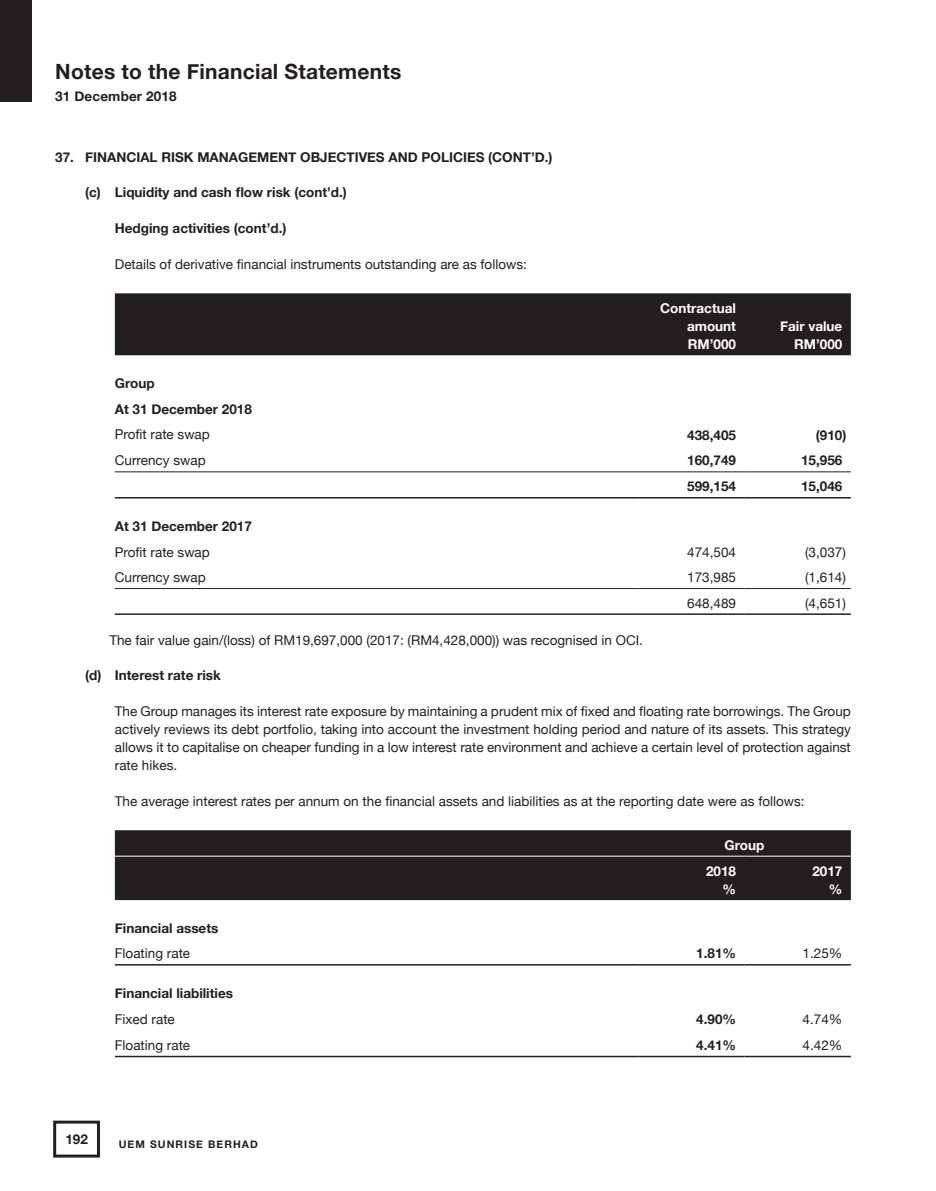
<style>
.page{position:relative;width:936px;height:1191px;background:#fff}
.page>*{position:absolute;margin:0;border:0;box-sizing:border-box;transform-origin:0 0}
.t1{font:700 21px "Helvetica Neue";letter-spacing:.01em;color:#231f20}
.t2{font:13.5px/18px "Helvetica Neue";color:#231f20;text-align:justify}
.t3{font:700 13.5px/25.8px "Helvetica Neue";color:#231f20}
.t4{font:700 13.5px/18px "Helvetica Neue";color:#fff;text-align:right}
.t5{font:700 10.5px "Helvetica Neue";letter-spacing:.1em;color:#231f20}
.s1{font-weight:400}
</style>
<div class="page">
<div style="left:53px;top:1120px;width:47px;height:37px;border:3px solid #231f20"></div>
<div style="left:0;top:0;width:32px;height:102px;background:#231f20"></div>
<div style="left:115px;top:293px;width:735px;height:62px;background:#231f20"></div>
<hr style="left:115px;top:471px;width:523px;height:1px;background:#231f20">
<hr style="left:638px;top:471px;width:106px;height:1px;background:#231f20">
<hr style="left:744px;top:471px;width:106px;height:1px;background:#231f20">
<hr style="left:115px;top:497px;width:523px;height:1px;background:#231f20">
<hr style="left:638px;top:497px;width:106px;height:1px;background:#231f20">
<hr style="left:744px;top:497px;width:106px;height:1px;background:#231f20">
<hr style="left:115px;top:588px;width:523px;height:1px;background:#231f20">
<hr style="left:638px;top:588px;width:106px;height:1px;background:#231f20">
<hr style="left:744px;top:588px;width:106px;height:1px;background:#231f20">
<hr style="left:115px;top:613px;width:523px;height:2px;background:#231f20">
<hr style="left:638px;top:613px;width:106px;height:2px;background:#231f20">
<hr style="left:744px;top:613px;width:106px;height:2px;background:#231f20">
<div style="left:115px;top:830px;width:735px;height:70px;background:#231f20"></div>
<hr style="left:115px;top:855px;width:523px;height:1px;background:#fff">
<hr style="left:638px;top:855px;width:106px;height:1px;background:#fff">
<hr style="left:744px;top:855px;width:106px;height:1px;background:#fff">
<hr style="left:115px;top:964px;width:523px;height:1px;background:#231f20">
<hr style="left:638px;top:964px;width:106px;height:1px;background:#231f20">
<hr style="left:744px;top:964px;width:106px;height:1px;background:#231f20">
<hr style="left:115px;top:1055px;width:523px;height:2px;background:#231f20">
<hr style="left:638px;top:1055px;width:106px;height:2px;background:#231f20">
<hr style="left:744px;top:1055px;width:106px;height:2px;background:#231f20">
<h1 class="t1" style="left:55px;top:55px;width:347px">Notes to the Financial Statements</h1>
<p class="t3" style="left:55px;top:84px;width:123px">31 December 2018</p>
<p class="t3" style="left:55px;top:145px;width:499px">37. FINANCIAL RISK MANAGEMENT OBJECTIVES AND POLICIES (CONT’D.)</p>
<p class="t3" style="left:85px;top:180px;width:263px">(c) Liquidity and cash flow risk (cont’d.)</p>
<p class="t3" style="left:115px;top:216px;width:173px">Hedging activities (cont’d.)</p>
<p class="t2" style="left:115px;top:256px;width:413px">Details of derivative financial instruments outstanding are as follows:</p>
<p class="t3" style="left:115px;top:370px;width:139px">Group<br>At 31 December 2018<br><span class="s1">Profit rate swap</span></p>
<p class="t4" style="left:687px;top:299px;width:50px;text-align:justify;text-indent:-27px">Contractual amount RM’000</p>
<p class="t4" style="left:780px;top:317px;width:64px">Fair value<br>RM’000</p>
<p class="t3" style="left:687px;top:422px;width:50px">438,405</p>
<p class="t3" style="left:815px;top:422px;width:32px">(910)</p>
<p class="t2" style="left:115px;top:452px;width:92px">Currency swap</p>
<p class="t3" style="left:687px;top:448px;width:50px">160,749</p>
<p class="t3" style="left:801px;top:448px;width:43px">15,956</p>
<p class="t3" style="left:687px;top:474px;width:50px">599,154</p>
<p class="t3" style="left:801px;top:474px;width:43px">15,046</p>
<p class="t3" style="left:115px;top:513px;width:139px">At 31 December 2017<br><span class="s1">Profit rate swap</span></p>
<p class="t2" style="left:687px;top:543px;width:50px">474,504</p>
<p class="t2" style="left:805px;top:543px;width:42px">(3,037)</p>
<p class="t2" style="left:115px;top:569px;width:92px">Currency swap</p>
<p class="t2" style="left:687px;top:569px;width:50px">173,985</p>
<p class="t2" style="left:805px;top:569px;width:42px">(1,614)</p>
<p class="t2" style="left:687px;top:595px;width:50px">648,489</p>
<p class="t2" style="left:805px;top:595px;width:42px">(4,651)</p>
<p class="t2" style="left:109px;top:632px;width:535px">The fair value gain/(loss) of RM19,697,000 (2017: (RM4,428,000)) was recognised in OCI.</p>
<p class="t3" style="left:85px;top:663px;width:137px">(d) Interest rate risk</p>
<p class="t2" style="left:115px;top:703px;width:737px">The Group manages its interest rate exposure by maintaining a prudent mix of fixed and floating rate borrowings. The Group actively reviews its debt portfolio, taking into account the investment holding period and nature of its assets. This strategy allows it to capitalise on cheaper funding in a low interest rate environment and achieve a certain level of protection against rate hikes.</p>
<p class="t2" style="left:115px;top:793px;width:691px">The average interest rates per annum on the financial assets and liabilities as at the reporting date were as follows:</p>
<p class="t4" style="left:706px;top:832px;width:60px;line-height:26px;text-align:left;text-indent:19px">Group<br>2018</p>
<p class="t4" style="left:722px;top:880px;width:15px">%</p>
<p class="t4" style="left:812px;top:862px;width:32px">2017 %</p>
<p class="t3" style="left:115px;top:915px;width:105px">Financial assets<br><span class="s1">Floating rate</span></p>
<p class="t3" style="left:115px;top:981px;width:120px">Financial liabilities<br><span class="s1">Fixed rate</span></p>
<p class="t3" style="left:696px;top:941px;width:41px">1.81%</p>
<p class="t2" style="left:802px;top:945px;width:41px">1.25%</p>
<p class="t3" style="left:696px;top:1006px;width:41px">4.90%</p>
<p class="t2" style="left:802px;top:1011px;width:41px">4.74%</p>
<p class="t2" style="left:115px;top:1037px;width:77px">Floating rate</p>
<p class="t3" style="left:696px;top:1032px;width:41px">4.41%</p>
<p class="t2" style="left:802px;top:1037px;width:41px">4.42%</p>
<p class="t3" style="left:65px;top:1126px;width:24px">192</p>
<p class="t5" style="left:119px;top:1136px;width:140px">UEM SUNRISE BERHAD</p>
</div>
